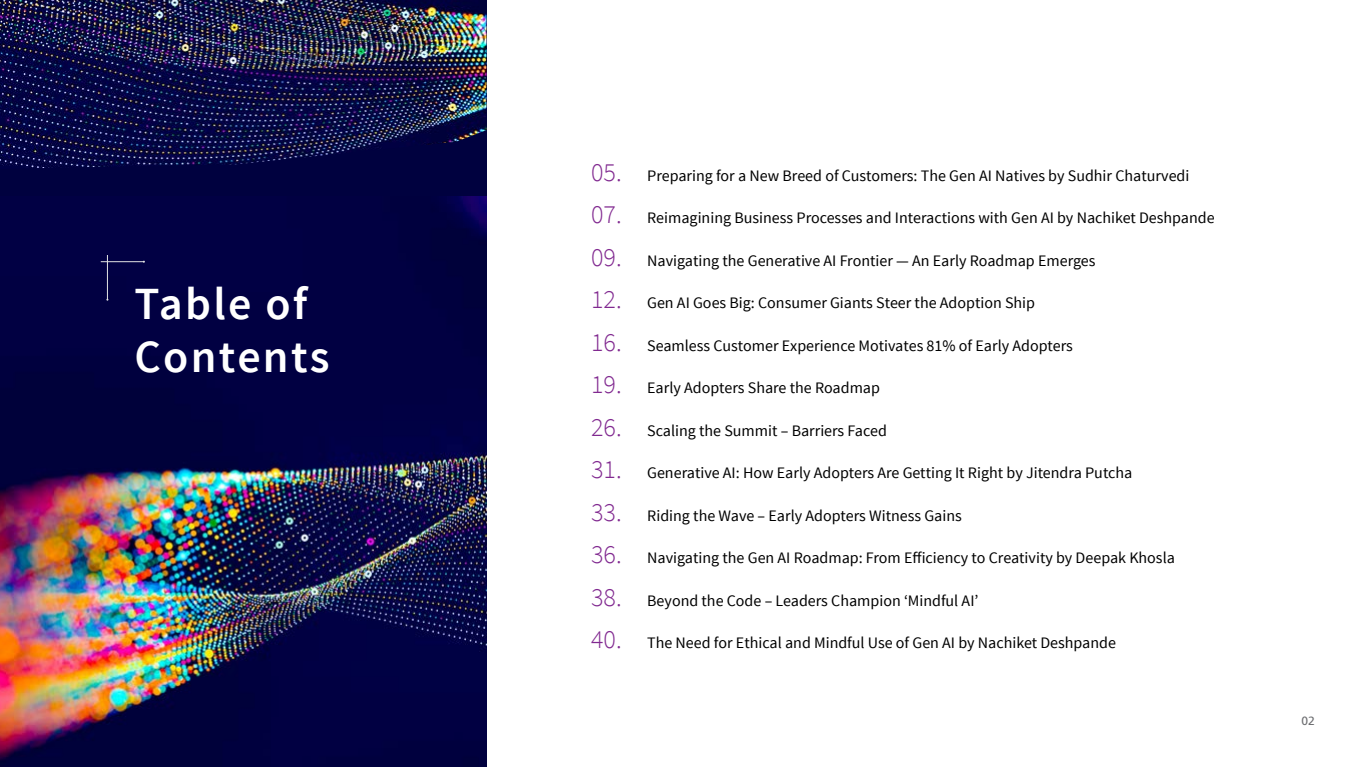
<style>
.page{position:relative;width:1366px;height:767px;background:#fff}
.page>*{position:absolute;margin:0;border:0;box-sizing:border-box;transform-origin:0 0}
.t1{font:600 46px/53.7px "Source Sans Pro";letter-spacing:.05em;color:#fff}
.t2{font:16px "Source Sans Pro";color:#000}
.t3{font:12px "Frutiger LT Pro";color:#6d6e71}
.s1{font-weight:300;font-size:26px;color:#812990}
</style>
<div class="page">
<div style="left:0;top:0;width:487px;height:767px;background:#00013f"></div>
<img style="left:0;top:196px;width:487px;height:567px">
<img style="left:0;top:0;width:487px;height:168px">
<hr style="left:101px;top:261px;width:43px;height:1px;background:#e2e3e4">
<hr style="left:107px;top:255px;width:1px;height:45px;background:#e2e3e4">
<h1 class="t1" style="left:134px;top:278px;width:197px">Table of<br>Contents</h1>
<p class="t2" style="left:591px;top:165px;width:600px"><span class="s1">05.</span> Preparing for a New Breed of Customers: The Gen AI Natives by Sudhir Chaturvedi</p>
<p class="t2" style="left:591px;top:208px;width:625px"><span class="s1">07.</span> Reimagining Business Processes and Interactions with Gen AI by Nachiket Deshpande</p>
<p class="t2" style="left:591px;top:250px;width:506px"><span class="s1">09.</span> Navigating the Generative AI Frontier — An Early Roadmap Emerges</p>
<p class="t2" style="left:591px;top:293px;width:445px"><span class="s1">12.</span> Gen AI Goes Big: Consumer Giants Steer the Adoption Ship</p>
<p class="t2" style="left:591px;top:335px;width:483px"><span class="s1">16.</span> Seamless Customer Experience Motivates 81% of Early Adopters</p>
<p class="t2" style="left:591px;top:378px;width:290px"><span class="s1">19.</span> Early Adopters Share the Roadmap</p>
<p class="t2" style="left:591px;top:421px;width:297px"><span class="s1">26.</span> Scaling the Summit – Barriers Faced</p>
<p class="t2" style="left:591px;top:463px;width:543px"><span class="s1">31.</span> Generative AI: How Early Adopters Are Getting It Right by Jitendra Putcha</p>
<p class="t2" style="left:591px;top:506px;width:372px"><span class="s1">33.</span> Riding the Wave – Early Adopters Witness Gains</p>
<p class="t2" style="left:591px;top:548px;width:585px"><span class="s1">36.</span> Navigating the Gen AI Roadmap: From Efficiency to Creativity by Deepak Khosla</p>
<p class="t2" style="left:591px;top:591px;width:389px"><span class="s1">38.</span> Beyond the Code – Leaders Champion ‘Mindful AI’</p>
<p class="t2" style="left:591px;top:633px;width:526px"><span class="s1">40.</span> The Need for Ethical and Mindful Use of Gen AI by Nachiket Deshpande</p>
<p class="t3" style="left:1302px;top:714px;width:15px">02</p>
</div>
